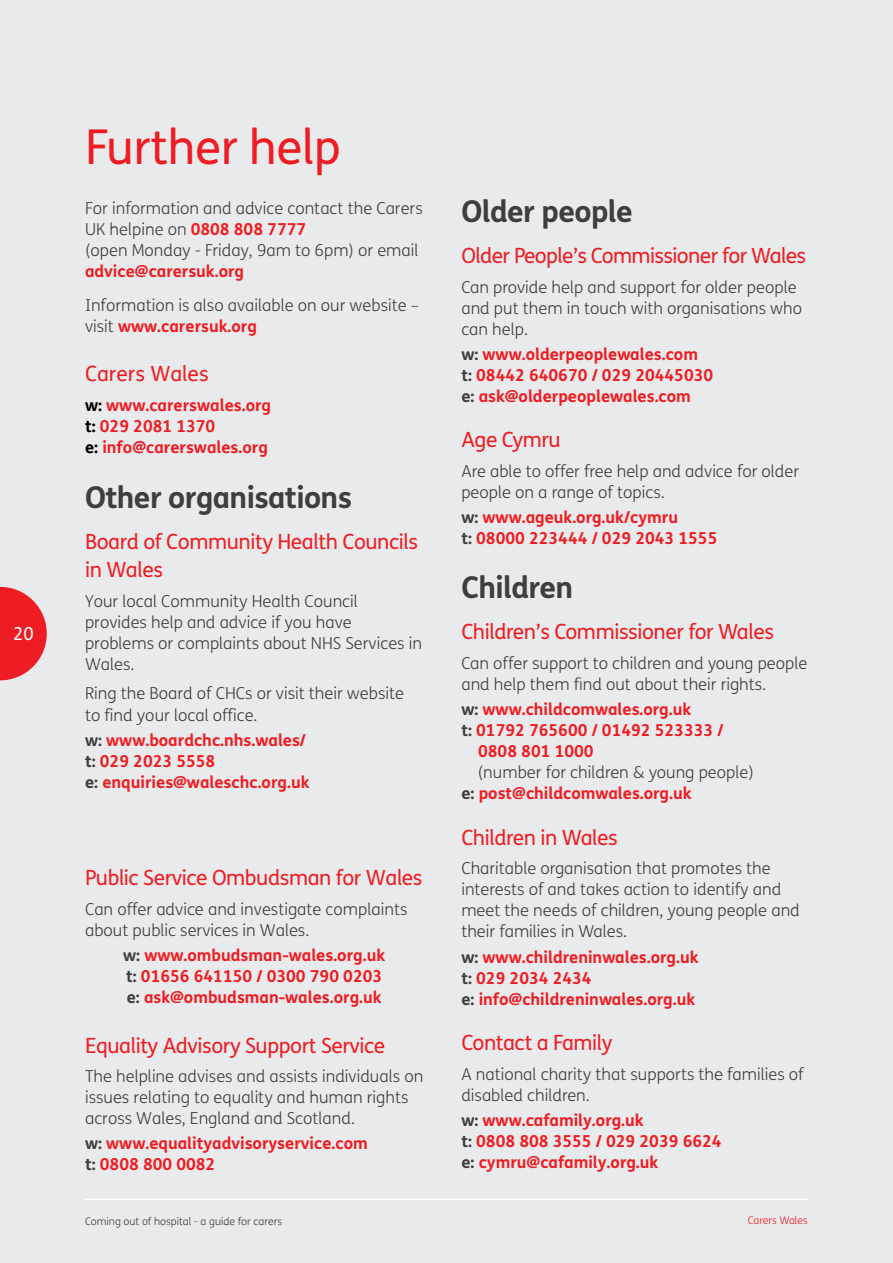
<style>
.page{position:relative;width:893px;height:1263px;background:#e9eaeb}
.page>*{position:absolute;margin:0;border:0;box-sizing:border-box;transform-origin:0 0}
.t1{font:48px "FS Me";letter-spacing:-.01em;color:#ee1d23}
.t2{font:700 30px "FS Me";letter-spacing:-.02em;color:#3e3e3f}
.t3{font:21px/28.5px "FS Me";letter-spacing:-.02em;color:#ee1d23}
.t4{font:21px "FS Me";color:#ee1d23}
.t5{font:18px "FS Me";color:#fff}
.t6{font:300 16.5px/21px "FS Me";color:#3e3e3f}
.t7{font:700 16.5px/21px "FS Me";color:#ee1d23}
.t8{font:700 16.5px/21px "FS Me";color:#ee1d23}
.t9{font:300 10.5px "FS Me";color:#ee1d23}
.s1{font-weight:700;color:#ee1d23}
.s2{color:#000}
.s3{color:#3e3e3f}
.s4{font-weight:700}
</style>
<div class="page">
<svg style="left:0;top:587px;width:47px;height:93px"></svg>
<hr style="left:85px;top:1199px;width:723px;height:1px;background:#fff">
<p class="t5" style="left:13px;top:624px;width:22px">20</p>
<h1 class="t1" style="left:85px;top:119px;width:258px">Further help</h1>
<p class="t6" style="left:85px;top:199px;width:339px">For information and advice contact the Carers<br>UK helpine on <span class="s1">0808 808 7777<br></span>(open Monday - Friday, 9am to 6pm) or email</p>
<p class="t7" style="left:85px;top:261px;width:160px">advice@carersuk.org</p>
<p class="t6" style="left:85px;top:295px;width:336px">Information is also available on our website – visit <span class="s1">www.carersuk.org</span></p>
<p class="t4" style="left:85px;top:359px;width:125px">Carers Wales</p>
<p class="t8" style="left:85px;top:394px;width:188px"><span class="s2">w:</span> www.carerswales.org <span class="s2">t:</span> 029 2081 1370<br><span class="s2">e:</span> info@carerswales.org</p>
<h2 class="t2" style="left:85px;top:479px;width:268px">Other organisations</h2>
<p class="t3" style="left:85px;top:528px;width:335px">Board of Community Health Councils in Wales</p>
<p class="t6" style="left:85px;top:591px;width:338px">Your local Community Health Council provides help and advice if you have problems or complaints about NHS Services in<br>Wales.</p>
<p class="t6" style="left:85px;top:684px;width:320px">Ring the Board of CHCs or visit their website to find your local office.</p>
<p class="t7" style="left:85px;top:729px;width:226px"><span class="s3">w:</span> www.boardchc.nhs.wales/ <span class="s3">t:</span> 029 2023 5558<br><span class="s3">e:</span> enquiries@waleschc.org.uk</p>
<p class="t3" style="left:85px;top:864px;width:339px">Public Service Ombudsman for Wales</p>
<p class="t6" style="left:85px;top:899px;width:324px">Can offer advice and investigate complaints about public services in Wales.</p>
<p class="t7" style="left:123px;top:944px;width:264px"><span class="s3">w:</span> www.ombudsman-wales.org.uk <span class="s3">t:</span> 01656 641150 / 0300 790 0203 <span class="s3">e:</span> ask@ombudsman-wales.org.uk</p>
<p class="t3" style="left:85px;top:1031px;width:302px">Equality Advisory Support Service</p>
<p class="t6" style="left:85px;top:1066px;width:340px">The helpline advises and assists individuals on issues relating to equality and human rights across Wales, England and Scotland.</p>
<p class="t7" style="left:85px;top:1133px;width:284px"><span class="s3">w:</span> www.equalityadvisoryservice.com <span class="s3">t:</span> 0808 800 0082</p>
<h2 class="t2" style="left:461px;top:192px;width:173px">Older people</h2>
<p class="t3" style="left:461px;top:242px;width:346px">Older People’s Commissioner for Wales</p>
<p class="t6" style="left:461px;top:277px;width:342px">Can provide help and support for older people and put them in touch with organisations who can help.</p>
<p class="t7" style="left:461px;top:344px;width:253px"><span class="s3">w:</span> www.olderpeoplewales.com<br><span class="s3">t:</span> 08442 640670 / 029 20445030 <span class="s3">e:</span> ask@olderpeoplewales.com</p>
<p class="t3" style="left:461px;top:426px;width:101px">Age Cymru</p>
<p class="t6" style="left:461px;top:461px;width:339px">Are able to offer free help and advice for older people on a range of topics.</p>
<p class="t7" style="left:461px;top:507px;width:258px"><span class="s3">w:</span> www.ageuk.org.uk/cymru<br><span class="s3">t:</span> 08000 223444 / 029 2043 1555</p>
<h2 class="t2" style="left:461px;top:569px;width:113px">Children</h2>
<p class="t3" style="left:461px;top:618px;width:314px">Children’s Commissioner for Wales</p>
<p class="t6" style="left:461px;top:653px;width:348px">Can offer support to children and young people and help them find out about their rights.</p>
<p class="t7" style="left:461px;top:699px;width:231px"><span class="s3">w:</span> www.childcomwales.org.uk</p>
<p class="t7" style="left:461px;top:720px;width:264px"><span class="s3">t:</span> 01792 765600 / 01492 523333 /</p>
<p class="t7" style="left:478px;top:741px;width:117px">0808 801 1000</p>
<p class="t6" style="left:461px;top:762px;width:294px;text-indent:16px">(number for children &amp; young people) <span class="s4">e:</span> <span class="s1">post@childcomwales.org.uk</span></p>
<p class="t3" style="left:461px;top:823px;width:158px">Children in Wales</p>
<p class="t6" style="left:461px;top:858px;width:340px">Charitable organisation that promotes the interests of and takes action to identify and meet the needs of children, young people and their families in Wales.</p>
<p class="t7" style="left:461px;top:946px;width:239px"><span class="s3">w:</span> www.childreninwales.org.uk <span class="s3">t:</span> 029 2034 2434<br><span class="s3">e:</span> info@childreninwales.org.uk</p>
<p class="t3" style="left:461px;top:1029px;width:153px">Contact a Family</p>
<p class="t6" style="left:461px;top:1064px;width:344px">A national charity that supports the families of disabled children.</p>
<p class="t7" style="left:461px;top:1109px;width:262px"><span class="s3">w:</span> www.cafamily.org.uk<br><span class="s3">t:</span> 0808 808 3555 / 029 2039 6624 <span class="s3">e:</span> cymru@cafamily.org.uk</p>
<p class="t9" style="left:748px;top:1214px;width:62px">Carers Wales</p>
</div>
